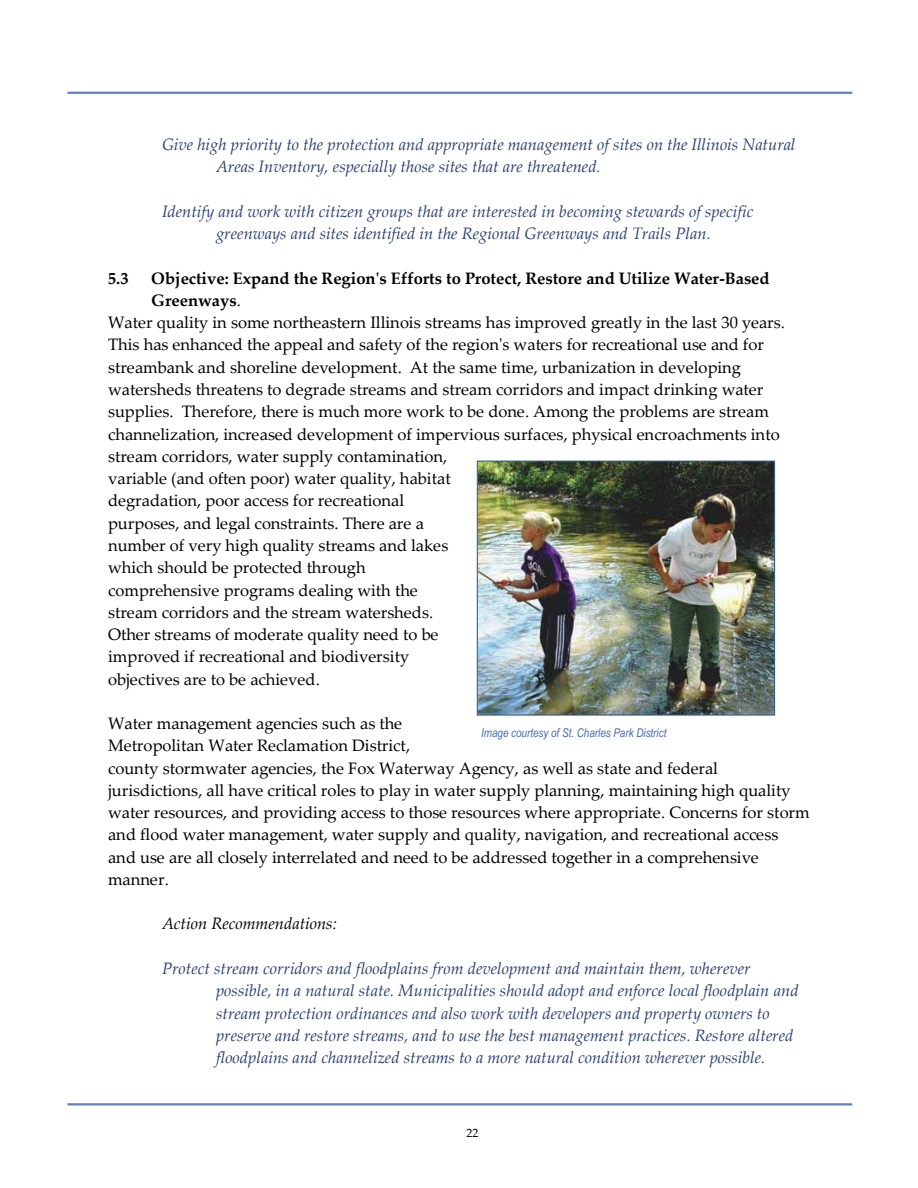
<style>
.page{position:relative;width:918px;height:1188px;background:#fff}
.page>*{position:absolute;margin:0;border:0;box-sizing:border-box;transform-origin:0 0}
.t1{font:16.5px/22.2px "Palatino Linotype";color:#000}
.t2{font:italic 16.5px/22.2px "Palatino Linotype";color:#2b4173}
.t3{font:700 16.5px/22.4px "Palatino Linotype";color:#000}
.t4{font:italic 16.5px "Palatino Linotype";color:#000}
.t5{font:italic 12px "Arial Narrow";color:#4569b9}
.t6{font:12px "Palatino Linotype";color:#000}
.s1{font-weight:400}
</style>
<div class="page">
<hr style="left:68px;top:92px;width:784px;height:2px;background:#607fc4">
<hr style="left:68px;top:1103px;width:784px;height:3px;background:#607fc4">
<img style="left:479px;top:463px;width:294px;height:251px">
<div style="left:477px;top:461px;width:298px;height:255px;border:1px solid #365f91"></div>
<h3 class="t2" style="left:216px;top:135px;width:581px;text-indent:-54px">Give high priority to the protection and appropriate management of sites on the Illinois Natural<br>Areas Inventory, especially those sites that are threatened.</h3>
<h3 class="t2" style="left:216px;top:202px;width:539px;text-indent:-54px">Identify and work with citizen groups that are interested in becoming stewards of specific greenways and sites identified in the Regional Greenways and Trails Plan.</h3>
<h2 class="t3" style="left:108px;top:269px;width:22px">5.3</h2>
<h2 class="t3" style="left:151px;top:269px;width:620px">Objective: Expand the Region's Efforts to Protect, Restore and Utilize Water-Based<br>Greenways<span class="s1">.</span></h2>
<p class="t1" style="left:108px;top:314px;width:679px">Water quality in some northeastern Illinois streams has improved greatly in the last 30 years.<br>This has enhanced the appeal and safety of the region's waters for recreational use and for streambank and shoreline development. At the same time, urbanization in developing</p>
<p class="t1" style="left:108px;top:380px;width:673px">watersheds threatens to degrade streams and stream corridors and impact drinking water supplies. Therefore, there is much more work to be done. Among the problems are stream channelization, increased development of impervious surfaces, physical encroachments into stream corridors, water supply contamination,<br>variable (and often poor) water quality, habitat<br>degradation, poor access for recreational<br>purposes, and legal constraints. There are a<br>number of very high quality streams and lakes<br>which should be protected through<br>comprehensive programs dealing with the<br>stream corridors and the stream watersheds.<br>Other streams of moderate quality need to be<br>improved if recreational and biodiversity<br>objectives are to be achieved.</p>
<p class="t1" style="left:108px;top:714px;width:703px">Water management agencies such as the<br>Metropolitan Water Reclamation District,<br>county stormwater agencies, the Fox Waterway Agency, as well as state and federal jurisdictions, all have critical roles to play in water supply planning, maintaining high quality water resources, and providing access to those resources where appropriate. Concerns for storm and flood water management, water supply and quality, navigation, and recreational access and use are all closely interrelated and need to be addressed together in a comprehensive manner.</p>
<h1 class="t4" style="left:162px;top:917px;width:176px">Action Recommendations:</h1>
<h3 class="t2" style="left:216px;top:959px;width:584px;text-indent:-54px">Protect stream corridors and floodplains from development and maintain them, wherever possible, in a natural state. Municipalities should adopt and enforce local floodplain and stream protection ordinances and also work with developers and property owners to preserve and restore streams, and to use the best management practices. Restore altered floodplains and channelized streams to a more natural condition wherever possible.</h3>
<p class="t5" style="left:481px;top:726px;width:187px">Image courtesy of St. Charles Park District</p>
<p class="t6" style="left:466px;top:1128px;width:14px">22</p>
</div>
